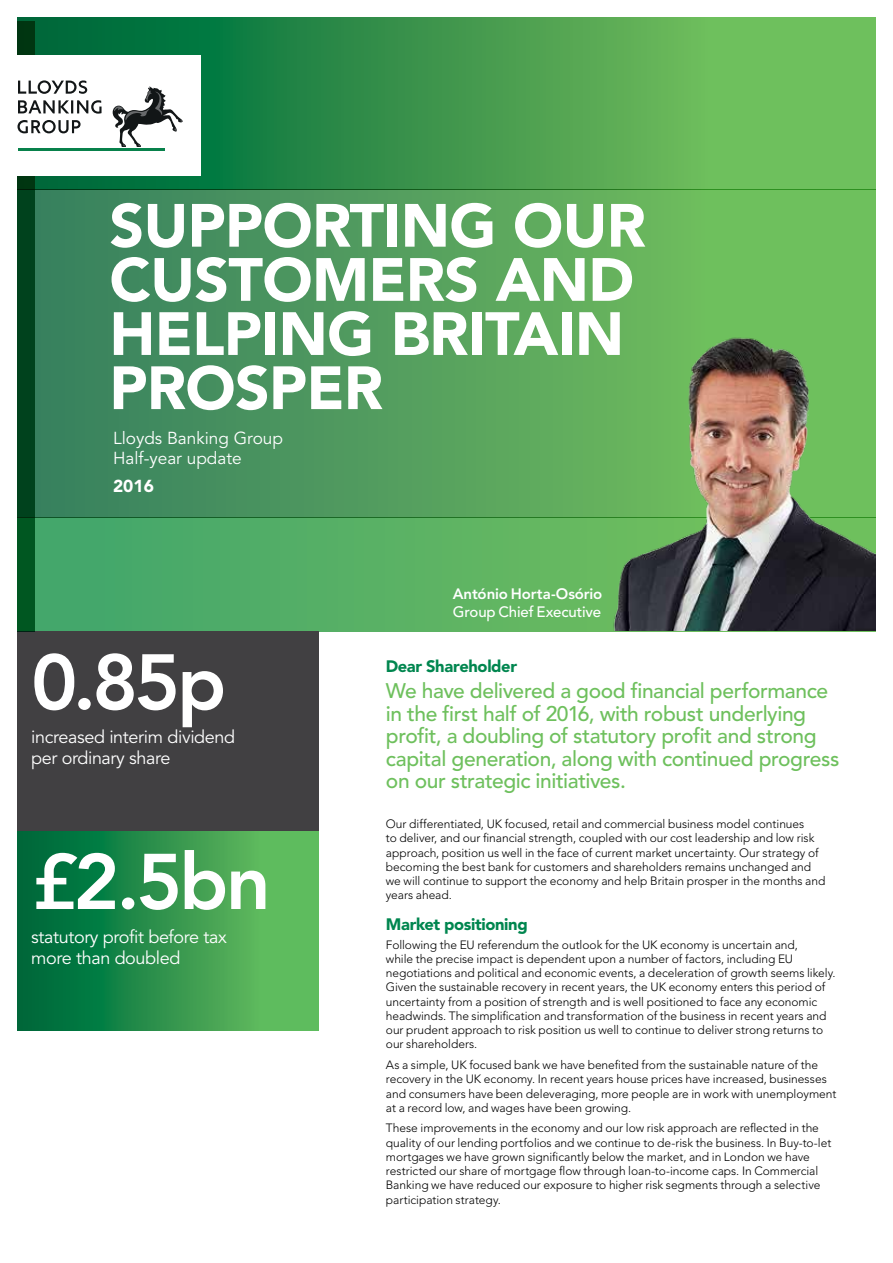
<style>
.page{position:relative;width:893px;height:1263px;background:#fff}
.page>*{position:absolute;margin:0;border:0;box-sizing:border-box;transform-origin:0 0}
.t1{font:800 78px "Avenir LT Std";letter-spacing:-.04em;color:#fff}
.t2{font:900 60.3px/54.2px "Avenir LT Std";letter-spacing:-.01em;color:#fff}
.t3{font:500 21px/22.5px "Avenir LT Std";letter-spacing:-.02em;color:#6ec05d}
.t4{font:18px/21px "Avenir LT Std";letter-spacing:-.02em;color:#fff}
.t5{font:17.25px/19.5px "Avenir LT Std";color:#fff}
.t6{font:900 17.25px "Avenir LT Std";color:#fff}
.t7{font:900 16.5px "Avenir LT Std";letter-spacing:-.02em;color:#00864f}
.t8{font:800 15px "Avenir LT Std";letter-spacing:-.01em;color:#fff}
.t9{font:500 15px "Avenir LT Std";letter-spacing:-.01em;color:#fff}
.t10{font:300 12px/14.2px "Avenir LT Std";letter-spacing:-.005em;color:#000}
</style>
<div class="page">
<svg style="left:34px;top:517px;width:530px;height:114px;background:#52ad65"></svg>
<div style="left:17px;top:190px;width:859px;height:327px;background:linear-gradient(to right,#377e5f,#77c85d)"></div>
<svg style="left:17px;top:17px;width:859px;height:173px;background:#459e4f"></svg>
<img style="left:564px;top:318px;width:312px;height:313px">
<div style="left:17px;top:631px;width:302px;height:200px;background:#414042"></div>
<svg style="left:17px;top:831px;width:302px;height:199px;background:#2f954d"></svg>
<svg style="left:17px;top:21px;width:17px;height:610px;background:#00451c"></svg>
<div style="left:10px;top:55px;width:190px;height:121px;background:#fff"></div>
<svg style="left:113px;top:86px;width:70px;height:61px"></svg>
<hr style="left:18px;top:148px;width:146px;height:3px;background:#08814b">
<svg style="left:17px;top:80px;width:85px;height:53px"></svg>
<h2 class="t2" style="left:109px;top:198px;width:538px">SUPPORTING OUR<br>CUSTOMERS AND<br>HELPING BRITAIN<br>PROSPER</h2>
<h3 class="t5" style="left:113px;top:429px;width:171px">Lloyds Banking Group<br>Half-year update</h3>
<h3 class="t6" style="left:113px;top:475px;width:42px">2016</h3>
<h1 class="t1" style="left:31px;top:636px;width:197px">0.85p</h1>
<h3 class="t4" style="left:31px;top:727px;width:205px">increased interim dividend per ordinary share</h3>
<h1 class="t1" style="left:31px;top:836px;width:241px">£2.5bn</h1>
<h3 class="t4" style="left:31px;top:926px;width:197px">statutory profit before tax more than doubled</h3>
<p class="t8" style="left:453px;top:585px;width:151px">António Horta-Osório</p>
<p class="t9" style="left:453px;top:603px;width:150px">Group Chief Executive</p>
<h3 class="t7" style="left:386px;top:656px;width:133px">Dear Shareholder</h3>
<h3 class="t3" style="left:386px;top:680px;width:455px">We have delivered a good financial performance in the first half of 2016, with robust underlying profit, a doubling of statutory profit and strong capital generation, along with continued progress on our strategic initiatives.</h3>
<p class="t10" style="left:386px;top:817px;width:441px">Our differentiated, UK focused, retail and commercial business model continues<br>to deliver, and our financial strength, coupled with our cost leadership and low risk approach, position us well in the face of current market uncertainty. Our strategy of becoming the best bank for customers and shareholders remains unchanged and we will continue to support the economy and help Britain prosper in the months and years ahead.</p>
<h3 class="t7" style="left:386px;top:914px;width:143px">Market positioning</h3>
<p class="t10" style="left:386px;top:937px;width:451px">Following the EU referendum the outlook for the UK economy is uncertain and,<br>while the precise impact is dependent upon a number of factors, including EU negotiations and political and economic events, a deceleration of growth seems likely.<br>Given the sustainable recovery in recent years, the UK economy enters this period of uncertainty from a position of strength and is well positioned to face any economic headwinds. The simplification and transformation of the business in recent years and our prudent approach to risk position us well to continue to deliver strong returns to our shareholders.</p>
<p class="t10" style="left:386px;top:1058px;width:452px">As a simple, UK focused bank we have benefited from the sustainable nature of the recovery in the UK economy. In recent years house prices have increased, businesses and consumers have been deleveraging, more people are in work with unemployment at a record low, and wages have been growing.</p>
<p class="t10" style="left:386px;top:1121px;width:447px">These improvements in the economy and our low risk approach are reflected in the quality of our lending portfolios and we continue to de-risk the business. In Buy-to-let mortgages we have grown significantly below the market, and in London we have restricted our share of mortgage flow through loan-to-income caps. In Commercial Banking we have reduced our exposure to higher risk segments through a selective participation strategy.</p>
</div>
